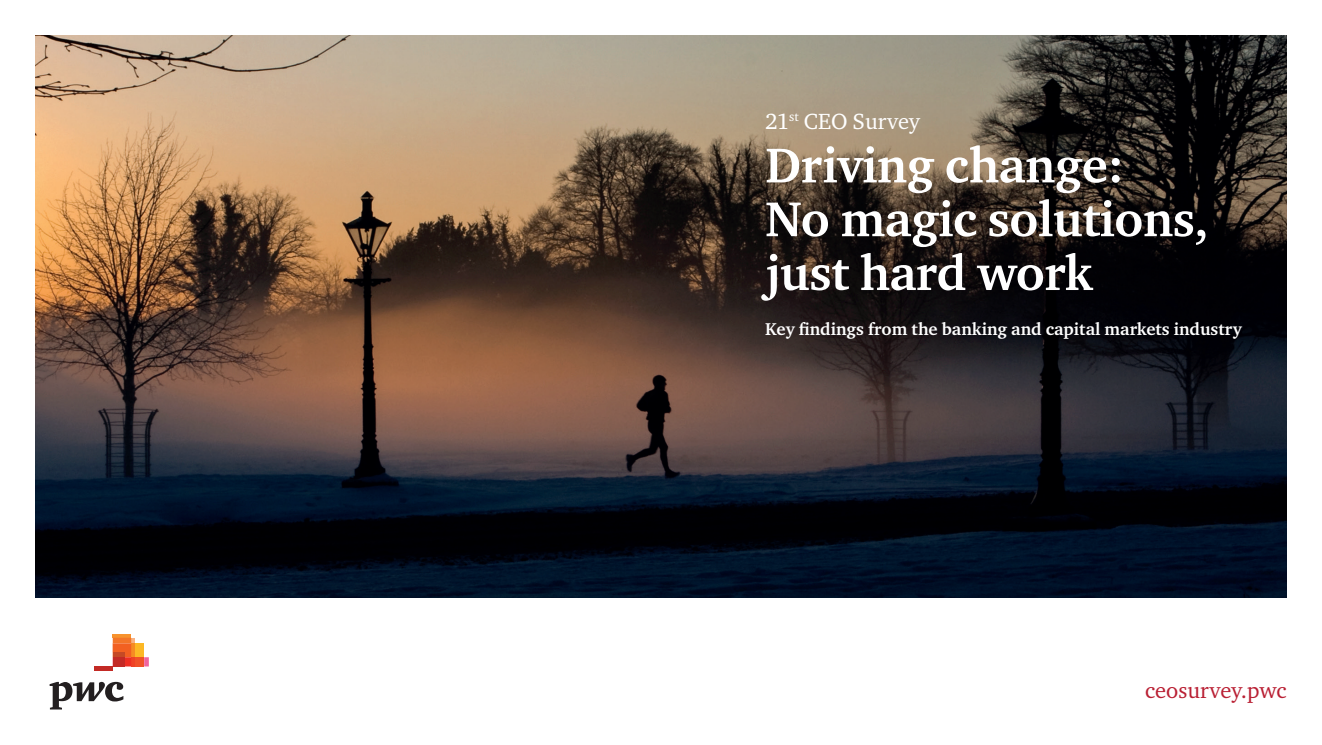
<style>
.page{position:relative;width:1322px;height:745px;background:#fff}
.page>*{position:absolute;margin:0;border:0;box-sizing:border-box;transform-origin:0 0}
.t1{font:700 50px/53.8px "Charter ITC";letter-spacing:-.01em;color:#fff}
.t2{font:22.5px "Charter ITC";color:#b91f33}
.t3{font:22.5px "Charter ITC";color:#fff}
.t4{font:700 17.5px "Charter ITC";color:#fff}
</style>
<div class="page">
<svg style="left:50px;top:681px;width:73px;height:28px"></svg>
<svg style="left:113px;top:634px;width:18px;height:3px"></svg>
<svg style="left:113px;top:637px;width:36px;height:29px"></svg>
<hr style="left:113px;top:652px;width:11px;height:4px;background:#c54925">
<div style="left:113px;top:656px;width:11px;height:10px;background:#c32a25"></div>
<hr style="left:94px;top:666px;width:19px;height:4px;background:#c32a25">
<img style="left:35px;top:35px;width:1251px;height:561px">
<p class="t3" style="left:765px;top:107px;width:156px">21<sup>st</sup> CEO Survey</p>
<h1 class="t1" style="left:765px;top:138px;width:445px">Driving change:<br>No magic solutions, just hard work</h1>
<p class="t4" style="left:765px;top:318px;width:478px">Key findings from the banking and capital markets industry</p>
<p class="t2" style="left:1145px;top:676px;width:143px">ceosurvey.pwc</p>
</div>
